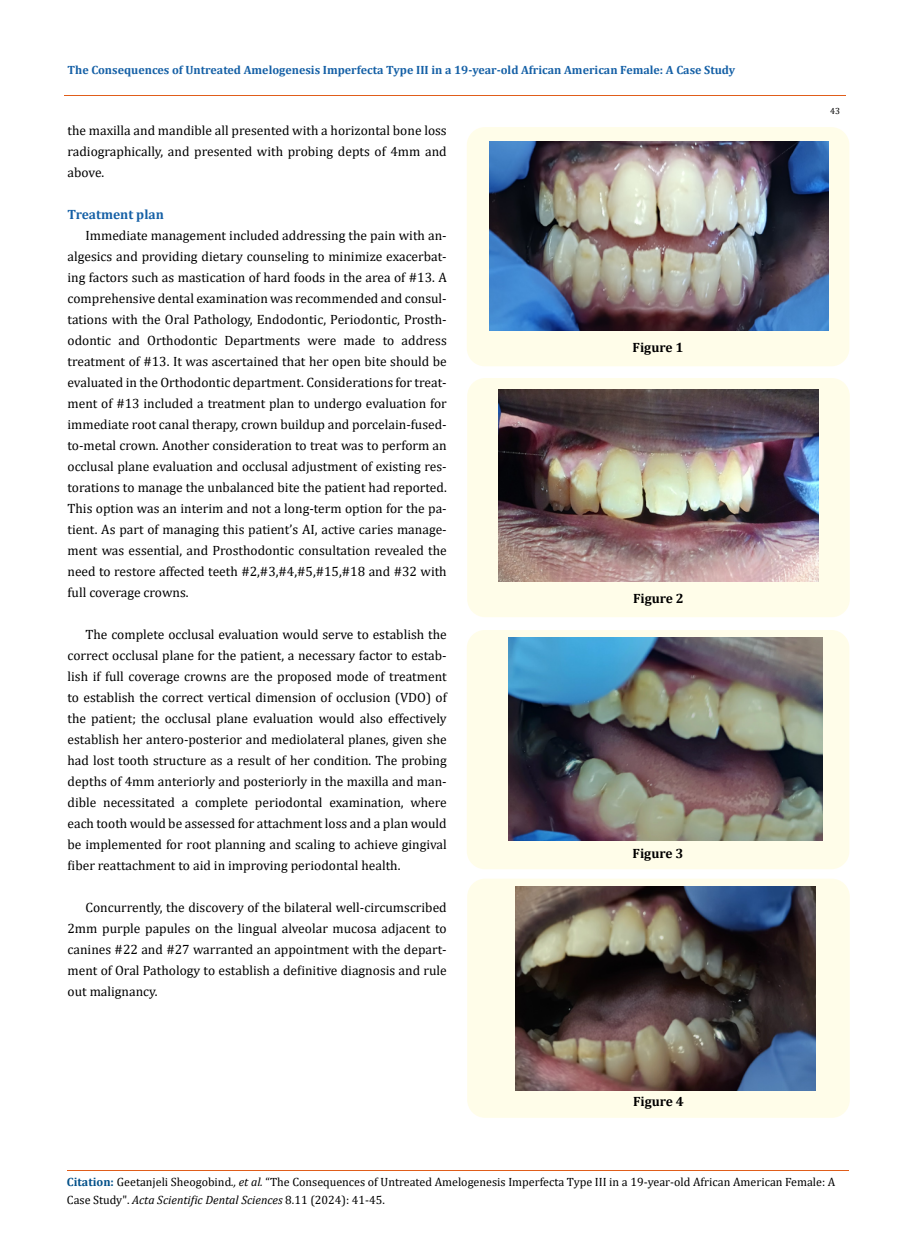
<style>
.page{position:relative;width:917px;height:1260px;background:#fff}
.page>*{position:absolute;margin:0;border:0;box-sizing:border-box;transform-origin:0 0}
.t1{font:13.5px/21px "Cambria";color:#000;text-align:justify}
.t2{font:700 13.5px "Cambria";color:#000}
.t3{font:700 13.5px "Cambria";color:#1560a6}
.t4{font:12px/18px "Cambria";color:#000}
.t5{font:700 12px "Cambria";color:#1560a6}
.t6{font:9px "Cambria";color:#000}
.s1{font-weight:700;color:#035089}
.s2{font-style:italic}
</style>
<div class="page">
<hr style="left:64px;top:95px;width:782px;height:1px;background:#e05d1a">
<div style="left:467px;top:127px;width:382px;height:239px;background:#fffde9;border-radius:18px"></div>
<img style="left:490px;top:141px;width:338px;height:190px">
<div style="left:467px;top:378px;width:382px;height:239px;background:#fffde9;border-radius:18px"></div>
<img style="left:498px;top:390px;width:320px;height:191px">
<div style="left:467px;top:630px;width:382px;height:239px;background:#fffde9;border-radius:18px"></div>
<img style="left:508px;top:638px;width:314px;height:203px">
<div style="left:467px;top:879px;width:382px;height:239px;background:#fffde9;border-radius:18px"></div>
<img style="left:515px;top:886px;width:300px;height:205px">
<hr style="left:67px;top:1171px;width:782px;height:1px;background:#e05d1a">
<p class="t5" style="left:67px;top:61px;width:669px">The Consequences of Untreated Amelogenesis Imperfecta Type III in a 19-year-old African American Female: A Case Study</p>
<p class="t1" style="left:67px;top:119px;width:381px">the maxilla and mandible all presented with a horizontal bone loss radiographically, and presented with probing depts of 4mm and above.</p>
<p class="t3" style="left:67px;top:204px;width:98px">Treatment plan</p>
<p class="t1" style="left:67px;top:224px;width:381px;text-indent:18px">Immediate management included addressing the pain with an&shy;algesics and providing dietary counseling to minimize exacerbat&shy;ing factors such as mastication of hard foods in the area of #13. A comprehensive dental examination was recommended and consul&shy;tations with the Oral Pathology, Endodontic, Periodontic, Prosth&shy;odontic and Orthodontic Departments were made to address treatment of #13. It was ascertained that her open bite should be evaluated in the Orthodontic department. Considerations for treat&shy;ment of #13 included a treatment plan to undergo evaluation for immediate root canal therapy, crown buildup and porcelain-fused&shy;to-metal crown. Another consideration to treat was to perform an occlusal plane evaluation and occlusal adjustment of existing res&shy;torations to manage the unbalanced bite the patient had reported.<br>This option was an interim and not a long-term option for the pa&shy;tient. As part of managing this patient’s AI, active caries manage&shy;ment was essential, and Prosthodontic consultation revealed the need to restore affected teeth #2,#3,#4,#5,#15,#18 and #32 with full coverage crowns.</p>
<p class="t1" style="left:67px;top:624px;width:381px;text-indent:18px">The complete occlusal evaluation would serve to establish the correct occlusal plane for the patient, a necessary factor to estab&shy;lish if full coverage crowns are the proposed mode of treatment to establish the correct vertical dimension of occlusion (VDO) of the patient; the occlusal plane evaluation would also effectively establish her antero-posterior and mediolateral planes, given she had lost tooth structure as a result of her condition. The probing depths of 4mm anteriorly and posteriorly in the maxilla and man&shy;dible necessitated a complete periodontal examination, where each tooth would be assessed for attachment loss and a plan would be implemented for root planning and scaling to achieve gingival fiber reattachment to aid in improving periodontal health.</p>
<p class="t1" style="left:67px;top:897px;width:381px;text-indent:18px">Concurrently, the discovery of the bilateral well-circumscribed 2mm purple papules on the lingual alveolar mucosa adjacent to canines #22 and #27 warranted an appointment with the depart&shy;ment of Oral Pathology to establish a definitive diagnosis and rule out malignancy.</p>
<p class="t2" style="left:632px;top:337px;width:52px">Figure 1</p>
<p class="t2" style="left:633px;top:588px;width:52px">Figure 2</p>
<p class="t2" style="left:632px;top:843px;width:52px">Figure 3</p>
<p class="t2" style="left:633px;top:1092px;width:52px">Figure 4</p>
<p class="t6" style="left:830px;top:105px;width:11px">43</p>
<p class="t4" style="left:67px;top:1173px;width:769px"><span class="s1">Citation:</span> Geetanjeli Sheogobind<span class="s2">., et al.</span> “The Consequences of Untreated Amelogenesis Imperfecta Type III in a 19-year-old African American Female: A<br>Case Study". <span class="s2">Acta Scientific Dental Sciences</span> 8.11 (2024): 41-45.</p>
</div>
